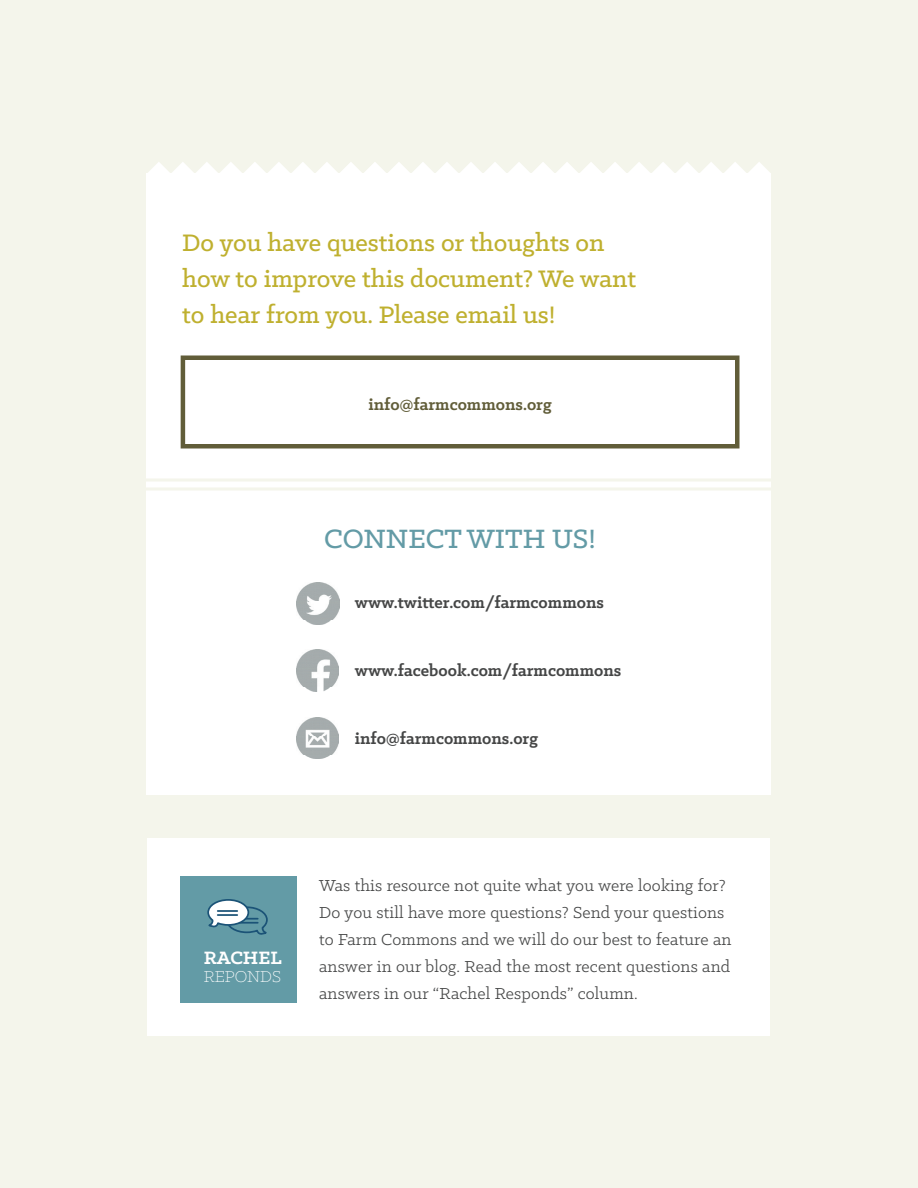
<style>
.page{position:relative;width:918px;height:1188px;background:#f4f5eb}
.page>*{position:absolute;margin:0;border:0;box-sizing:border-box;transform-origin:0 0}
.t1{font:500 30px "Klinic Slab";color:#639ba6}
.t2{font:500 27px/36px "Klinic Slab";color:#bfb02f}
.t3{font:700 20.25px "Klinic Slab";color:#fff}
.t4{font:18px/27px "Klinic Slab";letter-spacing:.01em;color:#454646}
.t5{font:700 18px "Klinic Slab";color:#454646}
.t6{font:700 18px "Klinic Slab";color:#615d39}
.t7{font:300 17.85px "Klinic Slab";color:#fff}
</style>
<div class="page">
<div style="left:147px;top:174px;width:624px;height:621px;background:#fff"></div>
<svg style="left:147px;top:162px;width:624px;height:12px"></svg>
<div style="left:148px;top:838px;width:622px;height:198px;background:#fff"></div>
<div style="left:181px;top:877px;width:116px;height:126px;background:#639ba6"></div>
<svg style="left:207px;top:899px;width:61px;height:36px"></svg>
<div style="left:181px;top:356px;width:559px;height:92px;border:4px solid #615d39"></div>
<hr style="left:93px;top:478px;width:732px;height:4px;background:#f4f5eb">
<hr style="left:93px;top:488px;width:732px;height:2px;background:#f4f5eb">
<img style="left:297px;top:582px;width:42px;height:43px">
<img style="left:297px;top:650px;width:41px;height:42px">
<img style="left:297px;top:717px;width:41px;height:42px">
<h2 class="t2" style="left:182px;top:224px;width:455px">Do you have questions or thoughts on how to improve this document? We want to hear from you. Please email us!</h2>
<p class="t6" style="left:368px;top:392px;width:185px">info@farmcommons.org</p>
<h1 class="t1" style="left:324px;top:519px;width:273px">CONNECT WITH US!</h1>
<p class="t5" style="left:355px;top:590px;width:251px">www.twitter.com/farmcommons</p>
<p class="t5" style="left:355px;top:659px;width:268px">www.facebook.com/farmcommons</p>
<p class="t5" style="left:355px;top:726px;width:185px">info@farmcommons.org</p>
<p class="t3" style="left:204px;top:944px;width:79px">RACHEL</p>
<p class="t7" style="left:204px;top:966px;width:79px">REPONDS</p>
<p class="t4" style="left:319px;top:871px;width:414px">Was this resource not quite what you were looking for?<br>Do you still have more questions? Send your questions to Farm Commons and we will do our best to feature an answer in our blog. Read the most recent questions and answers in our “Rachel Responds” column.</p>
</div>
